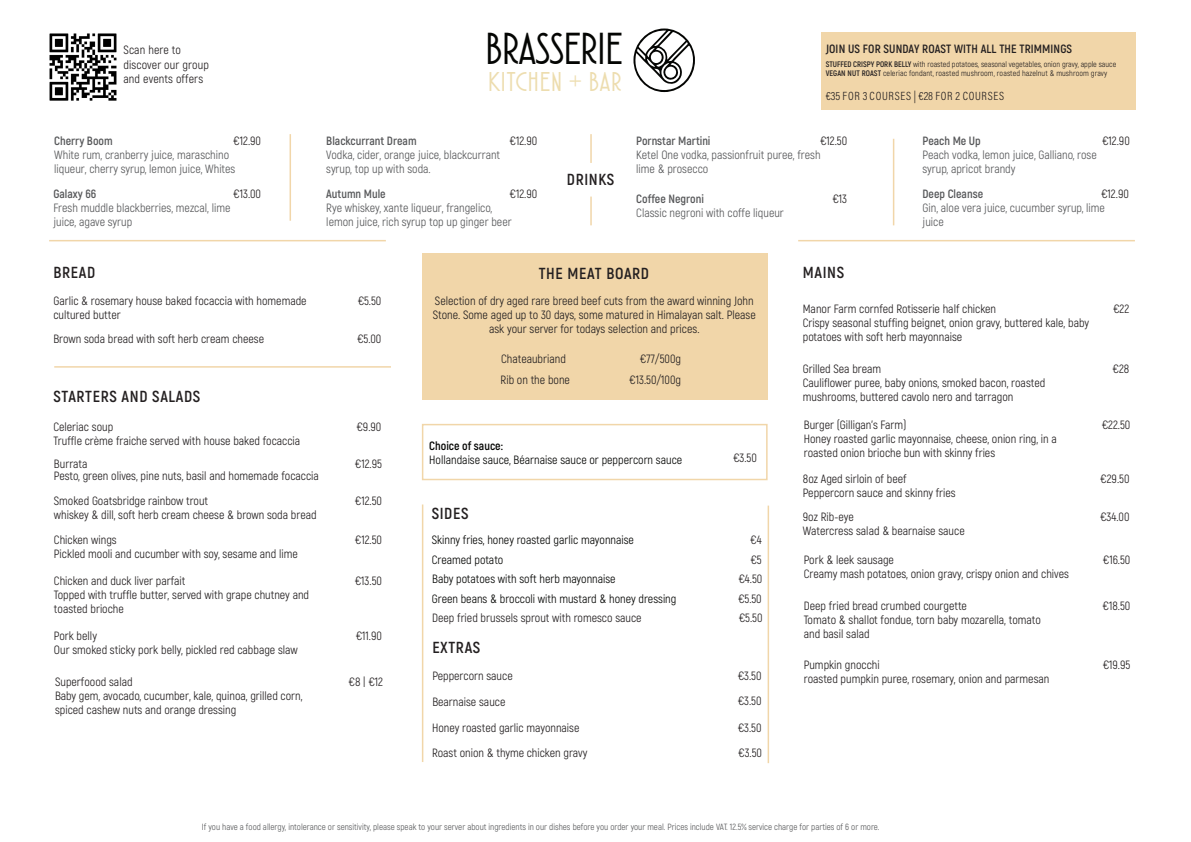
<style>
.page{position:relative;width:1191px;height:842px;background:#fff}
.page>*{position:absolute;margin:0;border:0;box-sizing:border-box;transform-origin:0 0}
.t1{font:44.5px "Atlantic Cruise";color:#040503}
.t2{font:27px "Atlantic Cruise";letter-spacing:.04em;color:#edddaf}
.t3{font:700 16px "Akrobat";letter-spacing:.04em;color:#231f20}
.t4{font:12px/14px "Akrobat";color:#231f20}
.t5{font:12px/14px "Akrobat";color:#57585a}
.t6{font:12px/14px "Akrobat";color:#040503}
.t7{font:700 12px "Akrobat";color:#57585a}
.t8{font:700 12px "Akrobat";letter-spacing:.01em;color:#231f20}
.t9{font:12px "Acumin Variable Concept";letter-spacing:.06em;color:#231f20}
.t10{font:9px "Akrobat";color:#58595b}
.t11{font:8px "Akrobat";color:#231f20}
.s1{font-weight:700}
</style>
<div class="page">
<div style="left:821px;top:32px;width:315px;height:77px;background:#f1d6a9"></div>
<div style="left:422px;top:424px;width:345px;height:56px;border:2px solid #f1d6a9"></div>
<svg style="left:633px;top:28px;width:62px;height:64px"></svg>
<hr style="left:49px;top:240px;width:337px;height:1px;background:#f1d6a9">
<hr style="left:798px;top:240px;width:337px;height:1px;background:#f1d6a9">
<hr style="left:289px;top:134px;width:2px;height:87px;background:#f1d6a9">
<hr style="left:590px;top:197px;width:2px;height:28px;background:#f1d6a9">
<hr style="left:590px;top:134px;width:2px;height:29px;background:#f1d6a9">
<hr style="left:893px;top:139px;width:1px;height:86px;background:#f1d6a9">
<img style="left:49px;top:33px;width:68px;height:68px">
<hr style="left:54px;top:366px;width:337px;height:2px;background:#f1d6a9">
<div style="left:422px;top:253px;width:345px;height:147px;background:#f1d6a9"></div>
<hr style="left:422px;top:504px;width:1px;height:258px;background:#f1d6a9">
<hr style="left:767px;top:506px;width:2px;height:257px;background:#f1d6a9">
<p class="t4" style="left:123px;top:43px;width:87px;line-height:14.4px">Scan here to discover our group and events offers</p>
<h1 class="t1" style="left:485px;top:26px;width:138px">BRASSERIE</h1>
<p class="t2" style="left:488px;top:68px;width:135px">KITCHEN + BAR</p>
<p class="t8" style="left:825px;top:41px;width:248px">JOIN US FOR SUNDAY ROAST WITH ALL THE TRIMMINGS</p>
<p class="t11" style="left:825px;top:59px;width:292px"><span class="s1">STUFFED CRISPY PORK BELLY</span> with roasted potatoes, seasonal vegetables, onion gravy, apple sauce</p>
<p class="t11" style="left:825px;top:69px;width:283px"><span class="s1">VEGAN NUT ROAST</span> celeriac fondant, roasted mushroom, roasted hazelnut &amp; mushroom gravy</p>
<p class="t9" style="left:825px;top:87px;width:180px">€35 FOR 3 COURSES | €28 FOR 2 COURSES</p>
<p class="t7" style="left:54px;top:134px;width:60px">Cherry Boom</p>
<p class="t5" style="left:54px;top:148px;width:183px">White rum, cranberry juice, maraschino liqueur, cherry syrup, lemon juice, Whites</p>
<p class="t4" style="left:233px;top:134px;width:29px">€12.90</p>
<p class="t7" style="left:326px;top:133px;width:92px">Blackcurrant Dream</p>
<p class="t5" style="left:326px;top:147px;width:175px">Vodka, cider, orange juice, blackcurrant syrup, top up with soda.</p>
<p class="t4" style="left:509px;top:133px;width:29px">€12.90</p>
<p class="t3" style="left:567px;top:169px;width:49px">DRINKS</p>
<p class="t7" style="left:636px;top:133px;width:76px">Pornstar Martini</p>
<p class="t5" style="left:636px;top:147px;width:186px">Ketel One vodka, passionfruit puree, fresh lime &amp; prosecco</p>
<p class="t4" style="left:820px;top:133px;width:29px">€12.50</p>
<p class="t7" style="left:922px;top:133px;width:60px">Peach Me Up</p>
<p class="t5" style="left:922px;top:147px;width:176px">Peach vodka, lemon juice, Galliano, rose syrup, apricot brandy</p>
<p class="t4" style="left:1102px;top:133px;width:29px">€12.90</p>
<p class="t7" style="left:53px;top:187px;width:44px">Galaxy 66</p>
<p class="t5" style="left:53px;top:201px;width:179px">Fresh muddle blackberries, mezcal, lime juice, agave syrup</p>
<p class="t4" style="left:233px;top:187px;width:29px">€13.00</p>
<p class="t7" style="left:326px;top:186px;width:61px">Autumn Mule</p>
<p class="t5" style="left:326px;top:201px;width:187px">Rye whiskey, xante liqueur, frangelico, lemon juice, rich syrup top up ginger beer</p>
<p class="t4" style="left:509px;top:187px;width:29px">€12.90</p>
<p class="t7" style="left:636px;top:191px;width:69px">Coffee Negroni</p>
<p class="t5" style="left:636px;top:206px;width:149px">Classic negroni with coffe liqueur</p>
<p class="t4" style="left:832px;top:192px;width:16px">€13</p>
<p class="t7" style="left:922px;top:187px;width:62px">Deep Cleanse</p>
<p class="t5" style="left:922px;top:201px;width:184px">Gin, aloe vera juice, cucumber syrup, lime juice</p>
<p class="t4" style="left:1101px;top:187px;width:29px">€12.90</p>
<p class="t3" style="left:54px;top:263px;width:43px">BREAD</p>
<p class="t3" style="left:539px;top:263px;width:112px">THE MEAT BOARD</p>
<p class="t3" style="left:803px;top:263px;width:43px">MAINS</p>
<p class="t4" style="left:53px;top:293px;width:255px;line-height:14.4px">Garlic &amp; rosemary house baked focaccia with homemade cultured butter</p>
<p class="t4" style="left:358px;top:294px;width:25px">€5.50</p>
<p class="t4" style="left:53px;top:332px;width:212px">Brown soda bread with soft herb cream cheese</p>
<p class="t4" style="left:357px;top:332px;width:26px">€5.00</p>
<p class="t3" style="left:53px;top:386px;width:148px">STARTERS AND SALADS</p>
<p class="t4" style="left:53px;top:420px;width:61px">Celeriac soup</p>
<p class="t4" style="left:53px;top:434px;width:248px">Truffle crème fraiche served with house baked focaccia</p>
<p class="t4" style="left:54px;top:457px;width:35px">Burrata</p>
<p class="t4" style="left:54px;top:469px;width:266px">Pesto, green olives, pine nuts, basil and homemade focaccia</p>
<p class="t4" style="left:356px;top:420px;width:26px">€9.90</p>
<p class="t4" style="left:355px;top:457px;width:29px">€12.95</p>
<p class="t4" style="left:54px;top:494px;width:264px">Smoked Goatsbridge rainbow trout<br>whiskey &amp; dill, soft herb cream cheese &amp; brown soda bread</p>
<p class="t4" style="left:355px;top:494px;width:29px">€12.50</p>
<p class="t4" style="left:54px;top:533px;width:245px">Chicken wings<br>Pickled mooli and cucumber with soy, sesame and lime</p>
<p class="t4" style="left:355px;top:533px;width:29px">€12.50</p>
<p class="t4" style="left:54px;top:573px;width:133px">Chicken and duck liver parfait</p>
<p class="t4" style="left:54px;top:587px;width:257px">Topped with truffle butter, served with grape chutney and toasted brioche</p>
<p class="t4" style="left:355px;top:573px;width:29px">€13.50</p>
<p class="t4" style="left:54px;top:629px;width:45px">Pork belly</p>
<p class="t4" style="left:54px;top:643px;width:245px">Our smoked sticky pork belly, pickled red cabbage slaw</p>
<p class="t4" style="left:356px;top:629px;width:28px">€11.90</p>
<p class="t4" style="left:55px;top:675px;width:79px">Superfoood salad</p>
<p class="t4" style="left:55px;top:689px;width:249px">Baby gem, avocado, cucumber, kale, quinoa, grilled corn, spiced cashew nuts and orange dressing</p>
<p class="t4" style="left:348px;top:675px;width:36px">€8 | €12</p>
<p class="t4" style="left:433px;top:294px;width:324px;text-align:center">Selection of dry aged rare breed beef cuts from the award winning John<br>Stone. Some aged up to 30 days, some matured in Himalayan salt. Please ask your server for todays selection and prices.</p>
<p class="t4" style="left:501px;top:351px;width:66px">Chateaubriand</p>
<p class="t4" style="left:640px;top:351px;width:42px">€77/500g</p>
<p class="t4" style="left:500px;top:373px;width:71px">Rib on the bone</p>
<p class="t4" style="left:629px;top:373px;width:53px">€13.50/100g</p>
<p class="t6" style="left:429px;top:438px;width:254px"><span class="s1">Choice of sauce:<br></span>Hollandaise sauce, Béarnaise sauce or peppercorn sauce</p>
<p class="t3" style="left:432px;top:504px;width:38px">SIDES</p>
<p class="t4" style="left:733px;top:450px;width:25px">€3.50</p>
<p class="t6" style="left:432px;top:533px;width:204px">Skinny fries, honey roasted garlic mayonnaise</p>
<p class="t4" style="left:750px;top:533px;width:13px">€4</p>
<p class="t6" style="left:432px;top:552px;width:73px">Creamed potato</p>
<p class="t4" style="left:750px;top:552px;width:13px">€5</p>
<p class="t6" style="left:432px;top:572px;width:185px">Baby potatoes with soft herb mayonnaise</p>
<p class="t4" style="left:738px;top:572px;width:25px">€4.50</p>
<p class="t6" style="left:432px;top:591px;width:246px">Green beans &amp; broccoli with mustard &amp; honey dressing</p>
<p class="t4" style="left:738px;top:591px;width:25px">€5.50</p>
<p class="t4" style="left:432px;top:611px;width:211px">Deep fried brussels sprout with romesco sauce</p>
<p class="t4" style="left:738px;top:611px;width:25px">€5.50</p>
<p class="t3" style="left:432px;top:638px;width:49px">EXTRAS</p>
<p class="t4" style="left:432px;top:668px;width:82px">Peppercorn sauce</p>
<p class="t4" style="left:432px;top:695px;width:75px">Bearnaise sauce</p>
<p class="t4" style="left:432px;top:721px;width:149px">Honey roasted garlic mayonnaise</p>
<p class="t4" style="left:432px;top:746px;width:157px">Roast onion &amp; thyme chicken gravy</p>
<p class="t4" style="left:737px;top:668px;width:25px">€3.50</p>
<p class="t4" style="left:737px;top:693px;width:25px">€3.50</p>
<p class="t4" style="left:737px;top:721px;width:25px">€3.50</p>
<p class="t4" style="left:738px;top:746px;width:25px">€3.50</p>
<p class="t4" style="left:803px;top:301px;width:288px">Manor Farm cornfed Rotisserie half chicken<br>Crispy seasonal stuffing beignet, onion gravy, buttered kale, baby potatoes with soft herb mayonnaise</p>
<p class="t4" style="left:1113px;top:301px;width:18px">€22</p>
<p class="t4" style="left:803px;top:361px;width:80px">Grilled Sea bream</p>
<p class="t4" style="left:803px;top:375px;width:244px">Cauliflower puree, baby onions, smoked bacon, roasted mushrooms, buttered cavolo nero and tarragon</p>
<p class="t4" style="left:1112px;top:361px;width:18px">€28</p>
<p class="t4" style="left:804px;top:418px;width:254px">Burger (Gilligan’s Farm)<br>Honey roasted garlic mayonnaise, cheese, onion ring, in a roasted onion brioche bun with skinny fries</p>
<p class="t4" style="left:1101px;top:418px;width:30px">€22.50</p>
<p class="t4" style="left:803px;top:472px;width:154px">8oz Aged sirloin of beef<br>Peppercorn sauce and skinny fries</p>
<p class="t4" style="left:1100px;top:472px;width:31px">€29.50</p>
<p class="t4" style="left:803px;top:510px;width:163px">9oz Rib-eye<br>Watercress salad &amp; bearnaise sauce</p>
<p class="t4" style="left:1100px;top:510px;width:31px">€34.00</p>
<p class="t4" style="left:804px;top:552px;width:267px">Pork &amp; leek sausage<br>Creamy mash potatoes, onion gravy, crispy onion and chives</p>
<p class="t4" style="left:1103px;top:552px;width:29px">€16.50</p>
<p class="t4" style="left:804px;top:598px;width:239px">Deep fried bread crumbed courgette<br>Tomato &amp; shallot fondue, torn baby mozarella, tomato</p>
<p class="t4" style="left:804px;top:626px;width:67px">and basil salad</p>
<p class="t4" style="left:804px;top:657px;width:77px">Pumpkin gnocchi</p>
<p class="t4" style="left:804px;top:672px;width:247px">roasted pumpkin puree, rosemary, onion and parmesan</p>
<p class="t4" style="left:1102px;top:598px;width:29px">€18.50</p>
<p class="t4" style="left:1102px;top:657px;width:29px">€19.95</p>
<p class="t10" style="left:202px;top:821px;width:679px">If you have a food allergy, intolerance or sensitivity, please speak to your server about ingredients in our dishes before you order your meal. Prices include VAT. 12.5% service charge for parties of 6 or more.</p>
</div>
